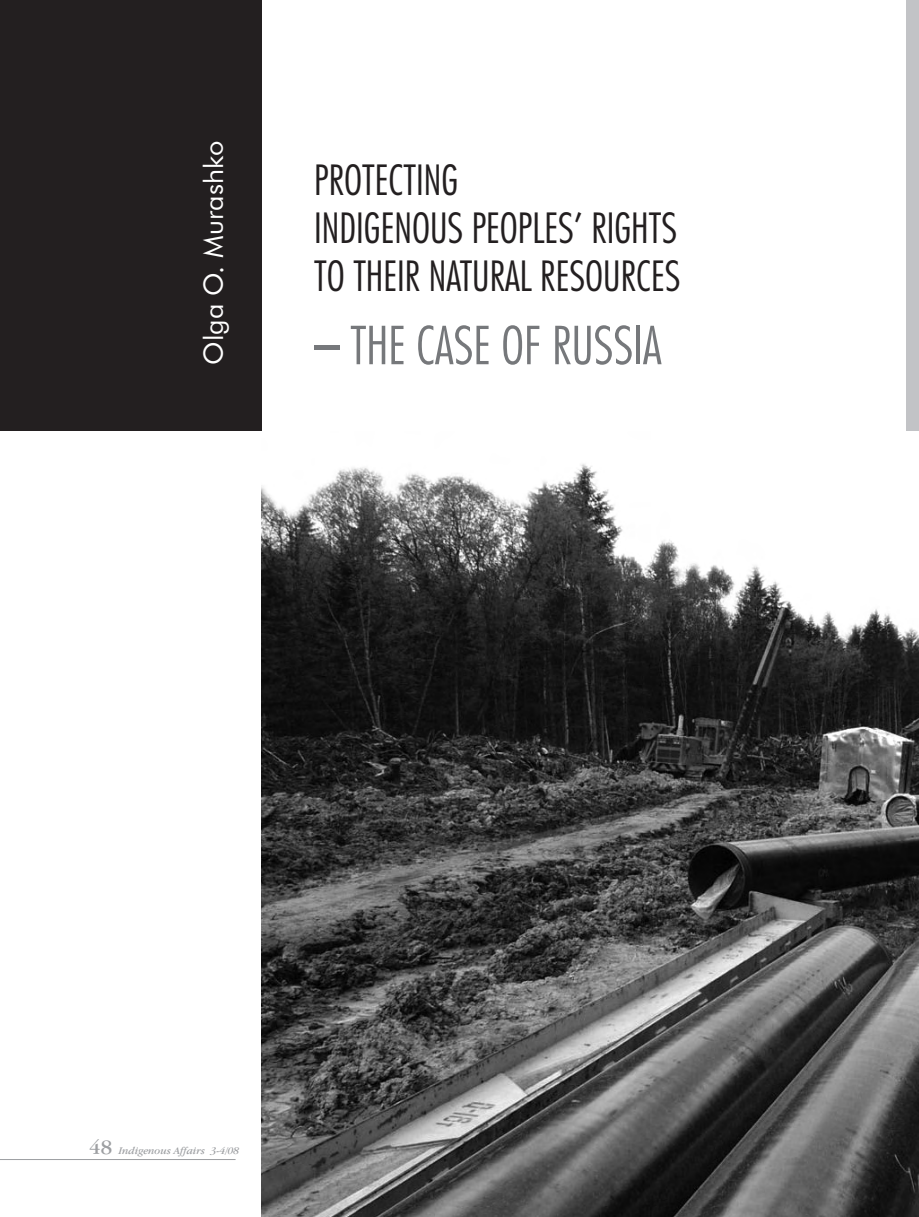
<style>
.page{position:relative;width:919px;height:1217px;background:#fff}
.page>*{position:absolute;margin:0;border:0;box-sizing:border-box;transform-origin:0 0}
.t1{font:300 condensed 51px "Futura LT";color:#76787b}
.t2{font:300 condensed 40.5px/48px "Futura LT";color:#231f20}
.t3{font:27px "Futura BT";color:#fff}
.t4{font:italic 10.5px "Garamond IT Cby BT";color:#9d9fa2}
.s1{font-style:normal;font-size:21px}
</style>
<div class="page">
<hr style="left:0;top:1158px;width:235px;height:1px;background:#9d9fa2">
<div style="left:906px;top:0;width:12px;height:1216px;background:#c2c3c6"></div>
<img style="left:261px;top:431px;width:657px;height:785px">
<div style="left:0;top:0;width:261px;height:430px;background:#231f20"></div>
<p class="t3" style="left:197px;top:364px;width:226px;rotate:-90deg">Olga O. Murashko</p>
<p class="t2" style="left:314px;top:155px;width:173px">PROTECTI NG<br>INDIGENOUS PEOPLE</p>
<p class="t2" style="left:558px;top:203px;width:48px">S’ RIGHT</p>
<p class="t2" style="left:661px;top:203px;width:17px">S</p>
<p class="t2" style="left:314px;top:251px;width:54px">TO THEIR</p>
<p class="t2" style="left:429px;top:251px;width:33px">NATURAL</p>
<p class="t2" style="left:540px;top:251px;width:142px">RESOURCES</p>
<p class="t1" style="left:314px;top:315px;width:333px">– THE CASE OF RUSSIA</p>
<p class="t4" style="left:89px;top:1143px;width:152px"><span class="s1">48</span> Indigenous Affairs 3-4/08</p>
</div>
